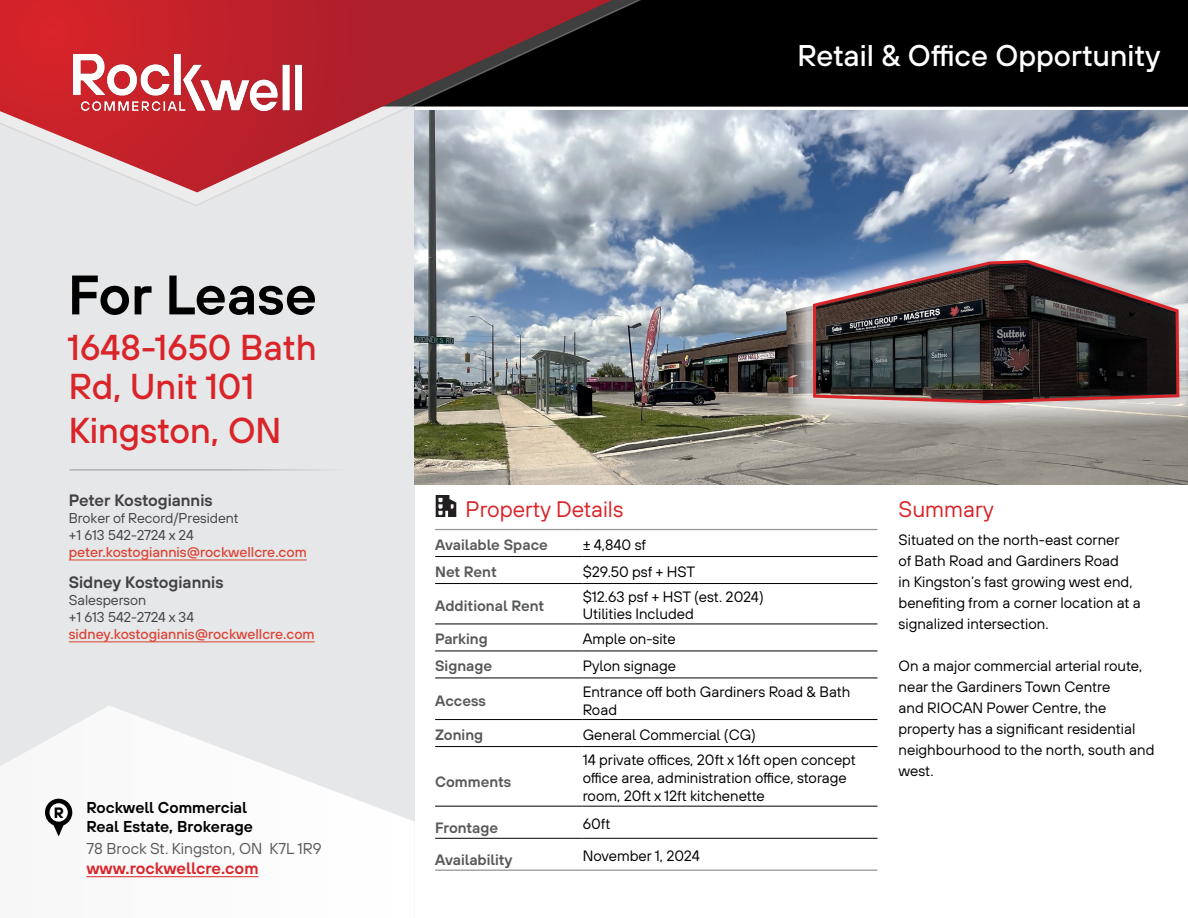
<style>
.page{position:relative;width:1188px;height:918px;background:#fff}
.page>*{position:absolute;margin:0;border:0;box-sizing:border-box;transform-origin:0 0}
.t1{font:55.5px "TT Hoves Pro Dm Bd";color:#000}
.t2{font:500 36px/39px "TT Hoves Pro";color:#d92429}
.t3{font:500 30px "TT Hoves Pro";color:#fff}
.t4{font:22.5px "TT Hoves Pro";color:#d92429}
.t5{font:16.5px "TT Hoves Pro Dm Bd";color:#414042}
.t6{font:16.5px "TT Hoves Pro Dm Bd";color:#d92429}
.t7{font:15.75px/18.9px "TT Hoves Pro Dm Bd";color:#000}
.t8{font:15.75px "TT Hoves Pro";color:#58595b}
.t9{font:15px/21px "TT Hoves Pro";color:#000}
.t10{font:15px "TT Hoves Pro Dm Bd";color:#58595b}
.t11{font:700 15px "TT Hoves Pro";color:#000}
.t12{font:500 14.25px "TT Hoves Pro";color:#dc4335}
.t13{font:14.25px/17.1px "TT Hoves Pro";color:#414042}
</style>
<div class="page">
<div style="left:0;top:0;width:415px;height:918px;background:#e6e7e8"></div>
<svg style="left:0;top:706px;width:415px;height:212px"></svg>
<hr style="left:86px;top:876px;width:173px;height:1px;background:#d92429">
<svg style="left:45px;top:799px;width:27px;height:37px"></svg>
<div style="left:50px;top:803px;width:18px;height:19px;background:#fff;border-radius:50%"></div>
<hr style="left:69px;top:470px;width:279px;height:1px;background:#929498">
<img style="left:415px;top:110px;width:773px;height:375px">
<div style="left:0;top:0;width:1188px;height:107px;background:#000"></div>
<svg style="left:164px;top:0;width:510px;height:207px"></svg>
<svg style="left:0;top:0;width:612px;height:192px"></svg>
<img style="left:74px;top:54px;width:227px;height:56px">
<hr style="left:69px;top:560px;width:238px;height:1px;background:#dc4335">
<hr style="left:69px;top:642px;width:246px;height:1px;background:#dc4335">
<hr style="left:435px;top:556px;width:148px;height:1px;background:#000">
<hr style="left:583px;top:556px;width:295px;height:1px;background:#000">
<hr style="left:435px;top:583px;width:148px;height:1px;background:#000">
<hr style="left:583px;top:583px;width:295px;height:1px;background:#000">
<hr style="left:435px;top:624px;width:148px;height:1px;background:#000">
<hr style="left:583px;top:624px;width:295px;height:1px;background:#000">
<hr style="left:435px;top:651px;width:148px;height:1px;background:#000">
<hr style="left:583px;top:651px;width:295px;height:1px;background:#000">
<hr style="left:435px;top:678px;width:148px;height:1px;background:#000">
<hr style="left:583px;top:678px;width:295px;height:1px;background:#000">
<hr style="left:435px;top:719px;width:148px;height:1px;background:#000">
<hr style="left:583px;top:719px;width:295px;height:1px;background:#000">
<hr style="left:435px;top:746px;width:148px;height:1px;background:#000">
<hr style="left:583px;top:746px;width:295px;height:1px;background:#000">
<hr style="left:435px;top:806px;width:148px;height:1px;background:#000">
<hr style="left:583px;top:806px;width:295px;height:1px;background:#000">
<hr style="left:435px;top:838px;width:148px;height:1px;background:#000">
<hr style="left:583px;top:838px;width:295px;height:1px;background:#000">
<hr style="left:435px;top:529px;width:148px;height:1px;background:#939598">
<hr style="left:583px;top:529px;width:295px;height:1px;background:#939598">
<hr style="left:435px;top:870px;width:148px;height:1px;background:#939598">
<hr style="left:583px;top:870px;width:295px;height:1px;background:#939598">
<img style="left:435px;top:495px;width:22px;height:22px">
<div style="left:786px;top:233px;width:402px;height:197px;background:#fff;opacity:.68"></div>
<img style="left:812px;top:258px;width:369px;height:147px">
<h1 class="t1" style="left:68px;top:255px;width:250px">For Lease</h1>
<h2 class="t2" style="left:67px;top:328px;width:251px">1648-1650 Bath<br>Rd, Unit 101</h2>
<h2 class="t2" style="left:69px;top:411px;width:214px">Kingston, ON</h2>
<p class="t5" style="left:69px;top:488px;width:145px">Peter Kostogiannis</p>
<p class="t13" style="left:69px;top:509px;width:172px">Broker of Record/President +1 613 542-2724 x 24</p>
<p class="t12" style="left:69px;top:542px;width:240px">peter.kostogiannis@rockwellcre.com</p>
<p class="t5" style="left:69px;top:570px;width:156px">Sidney Kostogiannis</p>
<p class="t13" style="left:69px;top:591px;width:127px">Salesperson<br>+1 613 542-2724 x 34</p>
<p class="t12" style="left:69px;top:624px;width:248px">sidney.kostogiannis@rockwellcre.com</p>
<p class="t11" style="left:54px;top:801px;width:12px">R</p>
<p class="t7" style="left:86px;top:798px;width:168px">Rockwell Commercial<br>Real Estate, Brokerage</p>
<p class="t8" style="left:86px;top:838px;width:237px">78 Brock St. Kingston, ON K7L 1R9</p>
<p class="t6" style="left:86px;top:856px;width:174px">www.rockwellcre.com</p>
<h3 class="t3" style="left:798px;top:35px;width:364px">Retail &amp; Office Opportunity</h3>
<h3 class="t4" style="left:465px;top:494px;width:159px">Property Details</h3>
<p class="t10" style="left:435px;top:534px;width:114px">Available Space</p>
<p class="t9" style="left:583px;top:534px;width:65px">± 4,840 sf</p>
<p class="t10" style="left:435px;top:561px;width:63px">Net Rent</p>
<p class="t9" style="left:583px;top:561px;width:114px">$29.50 psf + HST</p>
<p class="t10" style="left:435px;top:595px;width:111px">Additional Rent</p>
<p class="t9" style="left:583px;top:589px;width:183px;line-height:16.8px">$12.63 psf + HST (est. 2024)<br>Utilities Included</p>
<p class="t10" style="left:435px;top:628px;width:54px">Parking</p>
<p class="t9" style="left:583px;top:629px;width:94px">Ample on-site</p>
<p class="t10" style="left:435px;top:655px;width:58px">Signage</p>
<p class="t9" style="left:583px;top:656px;width:95px">Pylon signage</p>
<p class="t10" style="left:435px;top:690px;width:52px">Access</p>
<p class="t9" style="left:583px;top:683px;width:269px;line-height:18px">Entrance off both Gardiners Road &amp; Bath<br>Road</p>
<p class="t10" style="left:435px;top:724px;width:50px">Zoning</p>
<p class="t9" style="left:583px;top:724px;width:175px">General Commercial (CG)</p>
<p class="t10" style="left:435px;top:771px;width:78px">Comments</p>
<p class="t9" style="left:583px;top:751px;width:275px;line-height:18px">14 private offices, 20ft x 16ft open concept office area, administration office, storage room, 20ft x 12ft kitchenette</p>
<p class="t10" style="left:435px;top:817px;width:64px">Frontage</p>
<p class="t9" style="left:583px;top:814px;width:29px">60ft</p>
<p class="t10" style="left:435px;top:849px;width:79px">Availability</p>
<p class="t9" style="left:583px;top:846px;width:119px">November 1, 2024</p>
<h3 class="t4" style="left:899px;top:494px;width:97px">Summary</h3>
<p class="t9" style="left:899px;top:529px;width:244px">Situated on the north-east corner<br>of Bath Road and Gardiners Road<br>in Kingston’s fast growing west end, benefiting from a corner location at a signalized intersection.</p>
<p class="t9" style="left:899px;top:655px;width:257px">On a major commercial arterial route, near the Gardiners Town Centre<br>and RIOCAN Power Centre, the property has a significant residential neighbourhood to the north, south and west.</p>
</div>
